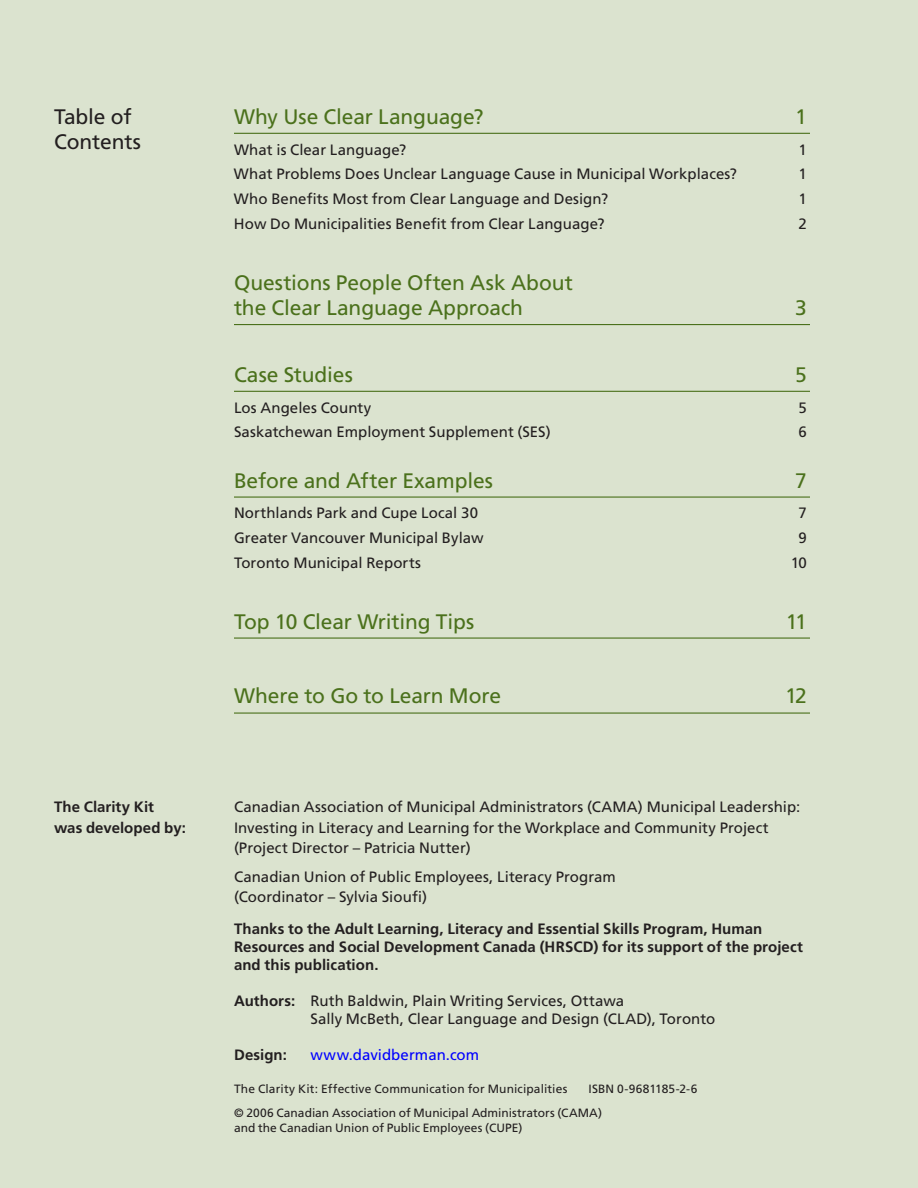
<style>
.page{position:relative;width:918px;height:1188px;background:#dbe3cf}
.page>*{position:absolute;margin:0;border:0;box-sizing:border-box;transform-origin:0 0}
.TOCI_Title{font:21px/25.5px "Frutiger LT Std";letter-spacing:-.005em;color:#4b711c}
.t1{font:21px/25.5px "Frutiger LT Std";letter-spacing:-.01em;color:#231f20}
.TOCI_Page{font:21px "Frutiger LT Std";color:#4b711c}
.TOCI_Title-2{font:15px/20.2px "Frutiger LT Std";letter-spacing:.005em;color:#231f20}
.t2{font:700 15px/18px "Frutiger LT Std";letter-spacing:.005em;color:#231f20}
.t3{font:15px "Frutiger LT Std";letter-spacing:.005em;color:#00f}
.TOCI_Page-2{font:15px "Frutiger LT Std";color:#231f20}
.t4{font:12px/15px "Frutiger LT Std";letter-spacing:.005em;color:#231f20}
.s1{font-weight:700}
</style>
<div class="page">
<hr style="left:234px;top:133px;width:576px;height:1px;background:#4b711c">
<hr style="left:234px;top:324px;width:576px;height:1px;background:#4b711c">
<hr style="left:234px;top:391px;width:576px;height:1px;background:#4b711c">
<hr style="left:234px;top:496px;width:576px;height:2px;background:#4b711c">
<hr style="left:234px;top:638px;width:576px;height:1px;background:#4b711c">
<hr style="left:234px;top:712px;width:576px;height:2px;background:#4b711c">
<p class="t1" style="left:54px;top:104px;width:88px">Table of<br>Contents</p>
<p class="TOCI_Title" style="left:234px;top:104px;width:251px">Why Use Clear Language?</p>
<p class="TOCI_Page" style="left:795px;top:104px;width:13px">1</p>
<p class="TOCI_Title-2" style="left:234px;top:139px;width:174px">What is Clear Language?</p>
<p class="TOCI_Page-2" style="left:799px;top:140px;width:10px">1</p>
<p class="TOCI_Title-2" style="left:234px;top:164px;width:505px">What Problems Does Unclear Language Cause in Municipal Workplaces?</p>
<p class="TOCI_Page-2" style="left:799px;top:165px;width:10px">1</p>
<p class="TOCI_Title-2" style="left:234px;top:189px;width:376px">Who Benefits Most from Clear Language and Design?</p>
<p class="TOCI_Page-2" style="left:799px;top:190px;width:10px">1</p>
<p class="TOCI_Title-2" style="left:234px;top:213px;width:372px">How Do Municipalities Benefit from Clear Language?</p>
<p class="TOCI_Page-2" style="left:799px;top:215px;width:10px">2</p>
<p class="TOCI_Title" style="left:234px;top:270px;width:340px">Questions People Often Ask About the Clear Language Approach</p>
<p class="TOCI_Page" style="left:795px;top:295px;width:13px">3</p>
<p class="TOCI_Title" style="left:234px;top:362px;width:120px">Case Studies</p>
<p class="TOCI_Page" style="left:795px;top:362px;width:13px">5</p>
<p class="TOCI_Title-2" style="left:234px;top:397px;width:139px">Los Angeles County</p>
<p class="TOCI_Page-2" style="left:799px;top:398px;width:10px">5</p>
<p class="TOCI_Title-2" style="left:234px;top:422px;width:318px">Saskatchewan Employment Supplement (SES)</p>
<p class="TOCI_Page-2" style="left:799px;top:423px;width:10px">6</p>
<p class="TOCI_Title" style="left:234px;top:468px;width:261px">Before and After Examples</p>
<p class="TOCI_Page" style="left:795px;top:468px;width:13px">7</p>
<p class="TOCI_Title-2" style="left:234px;top:503px;width:246px">Northlands Park and Cupe Local 30</p>
<p class="TOCI_Page-2" style="left:799px;top:504px;width:10px">7</p>
<p class="TOCI_Title-2" style="left:234px;top:528px;width:251px">Greater Vancouver Municipal Bylaw</p>
<p class="TOCI_Page-2" style="left:799px;top:529px;width:10px">9</p>
<p class="TOCI_Title-2" style="left:234px;top:552px;width:189px">Toronto Municipal Reports</p>
<p class="TOCI_Page-2" style="left:791px;top:554px;width:18px">10</p>
<p class="TOCI_Title" style="left:234px;top:609px;width:242px">Top 10 Clear Writing Tips</p>
<p class="TOCI_Page" style="left:786px;top:609px;width:23px">11</p>
<p class="TOCI_Title" style="left:234px;top:684px;width:269px">Where to Go to Learn More</p>
<p class="TOCI_Page" style="left:785px;top:684px;width:23px">12</p>
<p class="t2" style="left:54px;top:797px;width:134px;line-height:20.2px">The Clarity Kit was developed by:</p>
<p class="TOCI_Title-2" style="left:234px;top:797px;width:568px">Canadian Association of Municipal Administrators (CAMA) Municipal Leadership:<br>Investing in Literacy and Learning for the Workplace and Community Project (Project Director – Patricia Nutter)</p>
<p class="TOCI_Title-2" style="left:234px;top:867px;width:383px">Canadian Union of Public Employees, Literacy Program (Coordinator – Sylvia Sioufi)</p>
<p class="t2" style="left:234px;top:920px;width:570px">Thanks to the Adult Learning, Literacy and Essential Skills Program, Human<br>Resources and Social Development Canada (HRSCD) for its support of the project and this publication.</p>
<p class="TOCI_Title-2" style="left:310px;top:992px;width:406px;line-height:18px;text-indent:-76px"><span class="s1">Authors:</span> Ruth Baldwin, Plain Writing Services, Ottawa<br>Sally McBeth, Clear Language and Design (CLAD), Toronto</p>
<p class="t2" style="left:234px;top:1046px;width:54px">Design:</p>
<p class="t3" style="left:310px;top:1046px;width:170px">www.davidberman.com</p>
<p class="t4" style="left:234px;top:1081px;width:335px">The Clarity Kit: Effective Communication for Municipalities</p>
<p class="t4" style="left:588px;top:1081px;width:110px">ISBN 0-9681185-2-6</p>
<p class="t4" style="left:234px;top:1105px;width:370px">© 2006 Canadian Association of Municipal Administrators (CAMA) and the Canadian Union of Public Employees (CUPE)</p>
</div>
